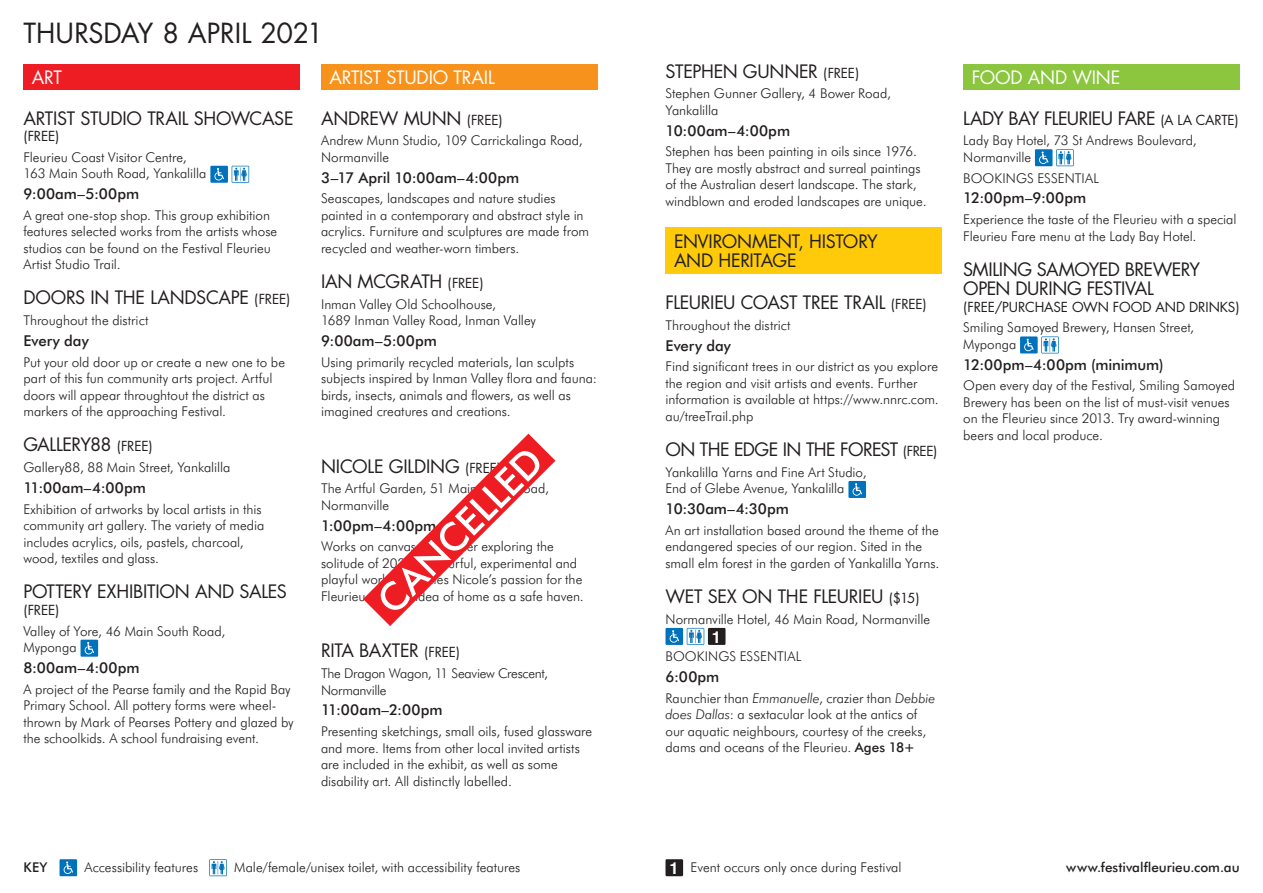
<style>
.page{position:relative;width:1263px;height:893px;background:#fff}
.page>*{position:absolute;margin:0;border:0;box-sizing:border-box;transform-origin:0 0}
.t1{font:500 38.4px "Futura BT";color:#fff}
.t2{font:27px "Futura";letter-spacing:-.01em;color:#231f20}
.t3{font:18px/19.5px "Futura";letter-spacing:-.02em;color:#231f20}
.t4{font:18px "Futura";letter-spacing:-.015em;color:#fff}
.t5{font:700 16.5px "Helvetica";color:#fff}
.t6{font:500 15px "Futura BT";letter-spacing:.005em;color:#231f20}
.t7{font:300 13.5px/16.5px "Futura BT";color:#231f20}
.t8{font:300 13.5px/16.5px "Futura BT";letter-spacing:-.02em;color:#231f20}
.t9{font:13.5px "Futura";letter-spacing:-.01em;color:#231f20}
.t10{font:500 13.5px "Futura BT";letter-spacing:.005em;color:#231f20}
.s1{font-size:13.5px}
.s2{font-style:italic}
.s3{font-weight:500}
.s4{font-family:"Helvetica";font-weight:700;font-size:16.5px;color:#fff}
</style>
<div class="page">
<svg style="left:60px;top:859px;width:17px;height:17px"></svg>
<svg style="left:209px;top:859px;width:18px;height:17px"></svg>
<div style="left:665px;top:859px;width:18px;height:17px;background:#231f20"></div>
<svg style="left:210px;top:166px;width:39px;height:17px"></svg>
<svg style="left:848px;top:481px;width:18px;height:17px"></svg>
<svg style="left:665px;top:628px;width:39px;height:17px"></svg>
<div style="left:708px;top:628px;width:17px;height:17px;background:#231f20"></div>
<div style="left:23px;top:64px;width:277px;height:25px;background:#ee1d23"></div>
<svg style="left:1035px;top:149px;width:39px;height:17px"></svg>
<svg style="left:1020px;top:336px;width:39px;height:17px"></svg>
<div style="left:321px;top:64px;width:276px;height:25px;background:#f7931d"></div>
<div style="left:665px;top:227px;width:277px;height:47px;background:#feca0a"></div>
<div style="left:963px;top:64px;width:276px;height:25px;background:#8bc63e"></div>
<svg style="left:81px;top:640px;width:17px;height:17px"></svg>
<svg style="left:363px;top:434px;width:192px;height:192px"></svg>
<h2 class="t2" style="left:23px;top:15px;width:301px">THURSDAY 8 APRIL 2021</h2>
<h3 class="t4" style="left:32px;top:65px;width:31px">ART</h3>
<h3 class="t4" style="left:330px;top:65px;width:167px">ARTIST STUDIO TRAIL</h3>
<h3 class="t3" style="left:23px;top:108px;width:272px">ARTIST STUDIO TRAIL SHOWCASE</h3>
<p class="t9" style="left:23px;top:127px;width:37px">(FREE)</p>
<p class="t7" style="left:23px;top:149px;width:185px">Fleurieu Coast Visitor Centre,<br>163 Main South Road, Yankalilla</p>
<p class="t6" style="left:23px;top:185px;width:117px">9:00am–5:00pm</p>
<p class="t7" style="left:23px;top:207px;width:255px">A great one-stop shop. This group exhibition features selected works from the artists whose studios can be found on the Festival Fleurieu Artist Studio Trail.</p>
<h3 class="t3" style="left:23px;top:288px;width:268px">DOORS IN THE LANDSCAPE <span class="s1">(FREE)</span></h3>
<p class="t7" style="left:23px;top:312px;width:127px">Throughout the district</p>
<p class="t6" style="left:23px;top:332px;width:67px">Every day</p>
<p class="t7" style="left:23px;top:354px;width:263px">Put your old door up or create a new one to be part of this fun community arts project. Artful doors will appear throughtout the district as markers of the approaching Festival.</p>
<h3 class="t3" style="left:23px;top:435px;width:131px">GALLERY88 <span class="s1">(FREE)</span></h3>
<p class="t7" style="left:23px;top:459px;width:209px">Gallery88, 88 Main Street, Yankalilla</p>
<p class="t6" style="left:23px;top:478px;width:124px">11:00am–4:00pm</p>
<p class="t7" style="left:23px;top:501px;width:243px">Exhibition of artworks by local artists in this community art gallery. The variety of media includes acrylics, oils, pastels, charcoal, wood, textiles and glass.</p>
<h3 class="t3" style="left:23px;top:582px;width:265px">POTTERY EXHIBITION AND SALES</h3>
<p class="t9" style="left:23px;top:601px;width:37px">(FREE)</p>
<p class="t7" style="left:23px;top:622px;width:203px">Valley of Yore, 46 Main South Road,<br>Myponga</p>
<p class="t6" style="left:23px;top:658px;width:118px">8:00am–4:00pm</p>
<p class="t7" style="left:23px;top:680px;width:272px">A project of the Pearse family and the Rapid Bay Primary School. All pottery forms were wheel&shy;thrown by Mark of Pearses Pottery and glazed by the schoolkids. A school fundraising event.</p>
<h3 class="t3" style="left:321px;top:108px;width:183px">ANDREW MUNN <span class="s1">(FREE)</span></h3>
<p class="t7" style="left:321px;top:132px;width:263px">Andrew Munn Studio, 109 Carrickalinga Road,<br>Normanville</p>
<p class="t6" style="left:321px;top:168px;width:200px">3–17 April 10:00am–4:00pm</p>
<p class="t7" style="left:321px;top:190px;width:270px">Seascapes, landscapes and nature studies painted in a contemporary and abstract style in acrylics. Furniture and sculptures are made from recycled and weather-worn timbers.</p>
<h3 class="t3" style="left:321px;top:272px;width:164px">IAN MCGRATH <span class="s1">(FREE)</span></h3>
<p class="t7" style="left:321px;top:296px;width:216px">Inman Valley Old Schoolhouse,<br>1689 Inman Valley Road, Inman Valley</p>
<p class="t6" style="left:321px;top:332px;width:117px">9:00am–5:00pm</p>
<p class="t7" style="left:321px;top:354px;width:277px">Using primarily recycled materials, Ian sculpts subjects inspired by Inman Valley flora and fauna: birds, insects, animals and flowers, as well as imagined creatures and creations.</p>
<h1 class="t1" style="left:367px;top:590px;width:217px;rotate:-45deg">CANCELLED</h1>
<h3 class="t3" style="left:321px;top:456px;width:181px">NICOLE GILDING <span class="s1">(FREE)</span></h3>
<p class="t7" style="left:321px;top:480px;width:229px">The Artful Garden, 51 Main South Road,<br>Normanville</p>
<p class="t6" style="left:321px;top:516px;width:117px">1:00pm–4:00pm</p>
<p class="t7" style="left:321px;top:538px;width:264px">Works on canvas and paper exploring the solitude of 2020. Colourful, experimental and playful work celebrates Nicole’s passion for the Fleurieu and the idea of home as a safe haven.</p>
<h3 class="t3" style="left:321px;top:641px;width:141px">RITA BAXTER <span class="s1">(FREE)</span></h3>
<p class="t8" style="left:321px;top:665px;width:228px">The Dragon Wagon, 11 Seaview Crescent,<br>Normanville</p>
<p class="t6" style="left:321px;top:701px;width:123px">11:00am–2:00pm</p>
<p class="t7" style="left:321px;top:723px;width:273px">Presenting sketchings, small oils, fused glassware and more. Items from other local invited artists are included in the exhibit, as well as some disability art. All distinctly labelled.</p>
<h3 class="t3" style="left:665px;top:62px;width:195px">STEPHEN GUNNER <span class="s1">(FREE)</span></h3>
<p class="t7" style="left:665px;top:85px;width:227px">Stephen Gunner Gallery, 4 Bower Road,<br>Yankalilla</p>
<p class="t6" style="left:665px;top:121px;width:126px">10:00am–4:00pm</p>
<p class="t7" style="left:665px;top:143px;width:263px">Stephen has been painting in oils since 1976.<br>They are mostly abstract and surreal paintings of the Australian desert landscape. The stark, windblown and eroded landscapes are unique.</p>
<h3 class="t3" style="left:674px;top:232px;width:205px">ENVIRONMENT, HISTORY<br>AND HERITAGE</h3>
<h3 class="t3" style="left:665px;top:293px;width:263px">FLEURIEU COAST TREE TRAIL <span class="s1">(FREE)</span></h3>
<p class="t7" style="left:665px;top:317px;width:127px">Throughout the district</p>
<p class="t6" style="left:665px;top:336px;width:67px">Every day</p>
<p class="t7" style="left:665px;top:358px;width:275px">Find significant trees in our district as you explore the region and visit artists and events. Further information is available at https://www.nnrc.com. au/treeTrail.php</p>
<h3 class="t3" style="left:665px;top:440px;width:273px">ON THE EDGE IN THE FOREST <span class="s1">(FREE)</span></h3>
<p class="t7" style="left:665px;top:464px;width:203px">Yankalilla Yarns and Fine Art Studio,<br>End of Glebe Avenue, Yankalilla</p>
<p class="t6" style="left:665px;top:500px;width:125px">10:30am–4:30pm</p>
<p class="t7" style="left:665px;top:522px;width:275px">An art installation based around the theme of the endangered species of our region. Sited in the small elm forest in the garden of Yankalilla Yarns.</p>
<h3 class="t3" style="left:665px;top:587px;width:256px">WET SEX ON THE FLEURIEU <span class="s1">($15)</span></h3>
<p class="t7" style="left:665px;top:611px;width:266px">Normanville Hotel, 46 Main Road, Normanville</p>
<p class="t5" style="left:712px;top:623px;width:11px">1</p>
<p class="t7" style="left:665px;top:648px;width:137px">BOOKINGS ESSENTIAL</p>
<p class="t6" style="left:665px;top:667px;width:55px">6:00pm</p>
<p class="t7" style="left:665px;top:689px;width:271px">Raunchier than <span class="s2">Emmanuelle</span>, crazier than <span class="s2">Debbie does Dallas</span>: a sextacular look at the antics of our aquatic neighbours, courtesy of the creeks, dams and oceans of the Fleurieu. <span class="s3">Ages 18+</span></p>
<h3 class="t4" style="left:972px;top:65px;width:150px">FOOD AND WINE</h3>
<h3 class="t3" style="left:963px;top:108px;width:277px">LADY BAY FLEURIEU FARE <span class="s1">(A LA CARTE)</span></h3>
<p class="t7" style="left:963px;top:132px;width:235px">Lady Bay Hotel, 73 St Andrews Boulevard,<br>Normanville</p>
<p class="t7" style="left:963px;top:169px;width:137px">BOOKINGS ESSENTIAL</p>
<p class="t6" style="left:963px;top:189px;width:125px">12:00pm–9:00pm</p>
<p class="t7" style="left:963px;top:211px;width:275px">Experience the taste of the Fleurieu with a special<br>Fleurieu Fare menu at the Lady Bay Hotel.</p>
<h3 class="t3" style="left:963px;top:260px;width:238px">SMILING SAMOYED BREWERY<br>OPEN DURING FESTIVAL</h3>
<p class="t9" style="left:963px;top:298px;width:278px">(FREE/PURCHASE OWN FOOD AND DRINKS)</p>
<p class="t7" style="left:963px;top:319px;width:232px">Smiling Samoyed Brewery, Hansen Street,<br>Myponga</p>
<p class="t6" style="left:963px;top:355px;width:202px">12:00pm–4:00pm (minimum)</p>
<p class="t7" style="left:963px;top:377px;width:273px">Open every day of the Festival, Smiling Samoyed Brewery has been on the list of must-visit venues on the Fleurieu since 2013. Try award-winning beers and local produce.</p>
<p class="t10" style="left:23px;top:859px;width:26px">KEY</p>
<p class="t10" style="left:1066px;top:859px;width:175px">www.festivalfleurieu.com.au</p>
<p class="t7" style="left:84px;top:859px;width:115px">Accessibility features</p>
<p class="t7" style="left:234px;top:858px;width:288px">Male/female/unisex toilet, with accessibility features</p>
<p class="t7" style="left:669px;top:859px;width:234px"><span class="s4">1</span> Event occurs only once during Festival</p>
</div>
